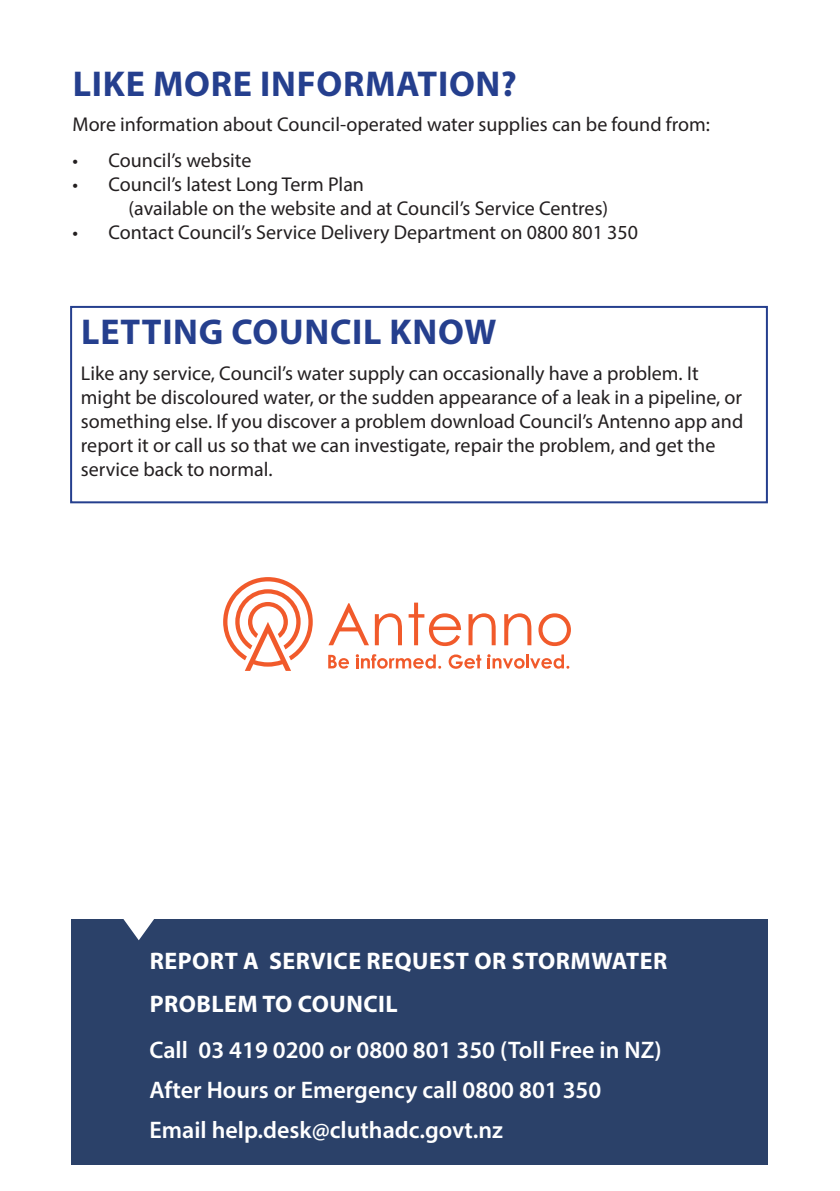
<style>
.page{position:relative;width:840px;height:1191px;background:#fff}
.page>*{position:absolute;margin:0;border:0;box-sizing:border-box;transform-origin:0 0}
.t1{font:700 36px "Myriad Pro";letter-spacing:.02em;color:#253f8e}
.t2{font:600 24px/40.2px "Myriad Pro";color:#fff}
.t3{font:700 24px/43.2px "Myriad Pro";letter-spacing:.02em;color:#fff}
.t4{font:20px/24px "Myriad Pro";color:#231f20}
</style>
<div class="page">
<div style="left:71px;top:919px;width:696px;height:245px;background:#2b4169"></div>
<svg style="left:123px;top:919px;width:31px;height:21px"></svg>
<div style="left:70px;top:306px;width:697px;height:197px;border:2px solid #253f8e"></div>
<svg style="left:328px;top:655px;width:21px;height:13px"></svg>
<svg style="left:355px;top:654px;width:86px;height:14px"></svg>
<svg style="left:448px;top:654px;width:33px;height:15px"></svg>
<svg style="left:487px;top:654px;width:82px;height:14px"></svg>
<svg style="left:223px;top:577px;width:89px;height:94px"></svg>
<svg style="left:328px;top:603px;width:74px;height:42px"></svg>
<svg style="left:408px;top:602px;width:53px;height:44px"></svg>
<svg style="left:468px;top:613px;width:27px;height:32px"></svg>
<svg style="left:504px;top:613px;width:27px;height:32px"></svg>
<svg style="left:538px;top:613px;width:32px;height:33px"></svg>
<h1 class="t1" style="left:73px;top:60px;width:445px">LIKE MORE INFORMATION?</h1>
<p class="t4" style="left:72px;top:112px;width:638px">More information about Council-operated water supplies can be found from:</p>
<p class="t4" style="left:72px;top:147px;width:180px">• Council’s website</p>
<p class="t4" style="left:128px;top:171px;width:481px;text-indent:-56px">• Council’s latest Long Term Plan<br>(available on the website and at Council’s Service Centres)</p>
<p class="t4" style="left:72px;top:219px;width:566px">• Contact Council’s Service Delivery Department on 0800 801 350</p>
<h1 class="t1" style="left:81px;top:309px;width:416px">LETTING COUNCIL KNOW</h1>
<p class="t4" style="left:81px;top:361px;width:663px">Like any service, Council’s water supply can occasionally have a problem. It might be discoloured water, or the sudden appearance of a leak in a pipeline, or something else. If you discover a problem download Council’s Antenno app and report it or call us so that we can investigate, repair the problem, and get the service back to normal.</p>
<p class="t3" style="left:150px;top:938px;width:518px">REPORT A SERVICE REQUEST OR STORMWATER<br>PROBLEM TO COUNCIL</p>
<p class="t2" style="left:149px;top:1029px;width:513px">Call 03 419 0200 or 0800 801 350 (Toll Free in NZ)<br>After Hours or Emergency call 0800 801 350<br>Email help.desk@cluthadc.govt.nz</p>
</div>
